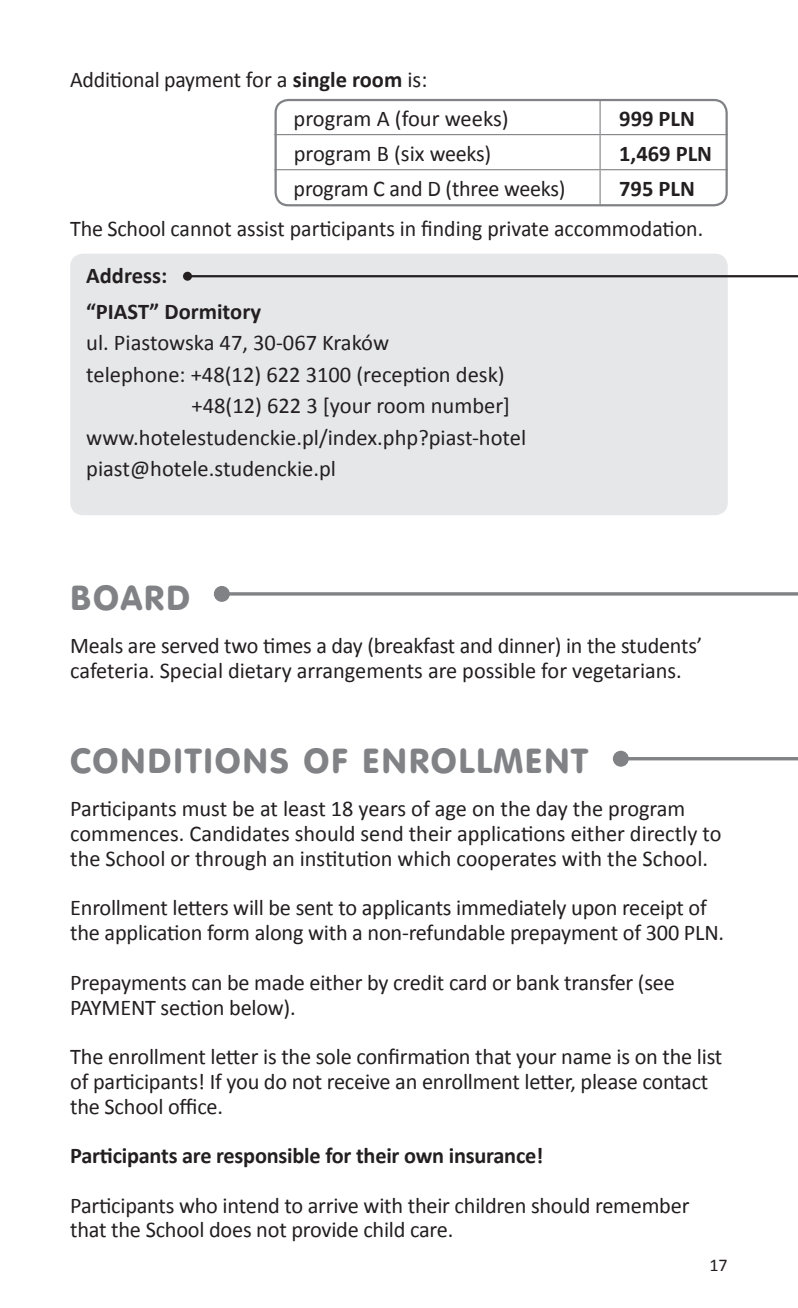
<style>
.page{position:relative;width:798px;height:1308px;background:#fff}
.page>*{position:absolute;margin:0;border:0;box-sizing:border-box;transform-origin:0 0}
.t1{font:33.75px "VAG Rounded PL";letter-spacing:.05em;color:#808285}
.t2{font:22.5px/24.8px "Calibri";letter-spacing:-.01em;color:#231f20}
.t3{font:700 22.5px/36px "Calibri";letter-spacing:-.01em;color:#231f20}
.t4{font:18px "Calibri";color:#231f20}
.s1{font-weight:700}
</style>
<div class="page">
<div style="left:70px;top:254px;width:657px;height:261px;background:#e6e7e9;border-radius:13px"></div>
<hr style="left:220px;top:592px;width:577px;height:3px;background:#808285">
<div style="left:214px;top:586px;width:16px;height:16px;background:#808285;border-radius:50%"></div>
<hr style="left:187px;top:275px;width:610px;height:2px;background:#231f20">
<div style="left:183px;top:272px;width:9px;height:9px;background:#231f20;border-radius:50%"></div>
<hr style="left:619px;top:757px;width:178px;height:3px;background:#808285">
<div style="left:612px;top:750px;width:16px;height:16px;background:#808285;border-radius:50%"></div>
<svg style="left:277px;top:99px;width:450px;height:106px"></svg>
<hr style="left:599px;top:99px;width:1px;height:35px;background:#808285">
<hr style="left:274px;top:134px;width:326px;height:1px;background:#808285">
<hr style="left:600px;top:134px;width:127px;height:1px;background:#808285">
<hr style="left:599px;top:135px;width:1px;height:34px;background:#808285">
<hr style="left:599px;top:170px;width:1px;height:35px;background:#808285">
<hr style="left:274px;top:169px;width:326px;height:1px;background:#808285">
<hr style="left:600px;top:169px;width:127px;height:1px;background:#808285">
<div style="left:274px;top:99px;width:453px;height:107px;border:2px solid #808285;border-radius:13px"></div>
<p class="t2" style="left:70px;top:67px;width:358px">Additional payment for a <span class="s1">single room</span> is:</p>
<p class="t2" style="left:293px;top:106px;width:216px">program A (four weeks)</p>
<p class="t3" style="left:619px;top:100px;width:77px">999 PLN</p>
<p class="t2" style="left:293px;top:141px;width:199px">program B (six weeks)</p>
<p class="t3" style="left:619px;top:135px;width:94px">1,469 PLN</p>
<p class="t2" style="left:293px;top:176px;width:273px">program C and D (three weeks)</p>
<p class="t3" style="left:619px;top:170px;width:77px">795 PLN</p>
<p class="t2" style="left:70px;top:216px;width:634px">The School cannot assist participants in finding private accommodation.</p>
<p class="t3" style="left:86px;top:257px;width:176px">Address:<br>“PIAST” Dormitory</p>
<p class="t2" style="left:86px;top:331px;width:304px">ul. Piastowska 47, 30-067 Kraków</p>
<p class="t2" style="left:86px;top:362px;width:420px">telephone: +48(12) 622 3100 (reception desk)</p>
<p class="t2" style="left:191px;top:394px;width:320px">+48(12) 622 3 [your room number]</p>
<p class="t2" style="left:86px;top:425px;width:441px">www.hotelestudenckie.pl/index.php?piast-hotel</p>
<p class="t2" style="left:86px;top:457px;width:251px">piast@hotele.studenckie.pl</p>
<h1 class="t1" style="left:70px;top:575px;width:121px">BOARD</h1>
<p class="t2" style="left:70px;top:633px;width:633px">Meals are served two times a day (breakfast and dinner) in the students’ cafeteria. Special dietary arrangements are possible for vegetarians.</p>
<h1 class="t1" style="left:70px;top:739px;width:518px">CONDITIONS OF ENROLLMENT</h1>
<p class="t2" style="left:70px;top:796px;width:652px">Participants must be at least 18 years of age on the day the program commences. Candidates should send their applications either directly to the School or through an institution which cooperates with the School.</p>
<p class="t2" style="left:70px;top:895px;width:655px">Enrollment letters will be sent to applicants immediately upon receipt of the application form along with a non-refundable prepayment of 300 PLN.</p>
<p class="t2" style="left:70px;top:970px;width:606px">Prepayments can be made either by credit card or bank transfer (see<br>PAYMENT section below).</p>
<p class="t2" style="left:70px;top:1044px;width:653px">The enrollment letter is the sole confirmation that your name is on the list of participants! If you do not receive an enrollment letter, please contact the School office.</p>
<p class="t3" style="left:70px;top:1137px;width:474px">Participants are responsible for their own insurance!</p>
<p class="t2" style="left:70px;top:1192px;width:620px">Participants who intend to arrive with their children should remember that the School does not provide child care.</p>
<p class="t4" style="left:709px;top:1253px;width:20px">17</p>
</div>
